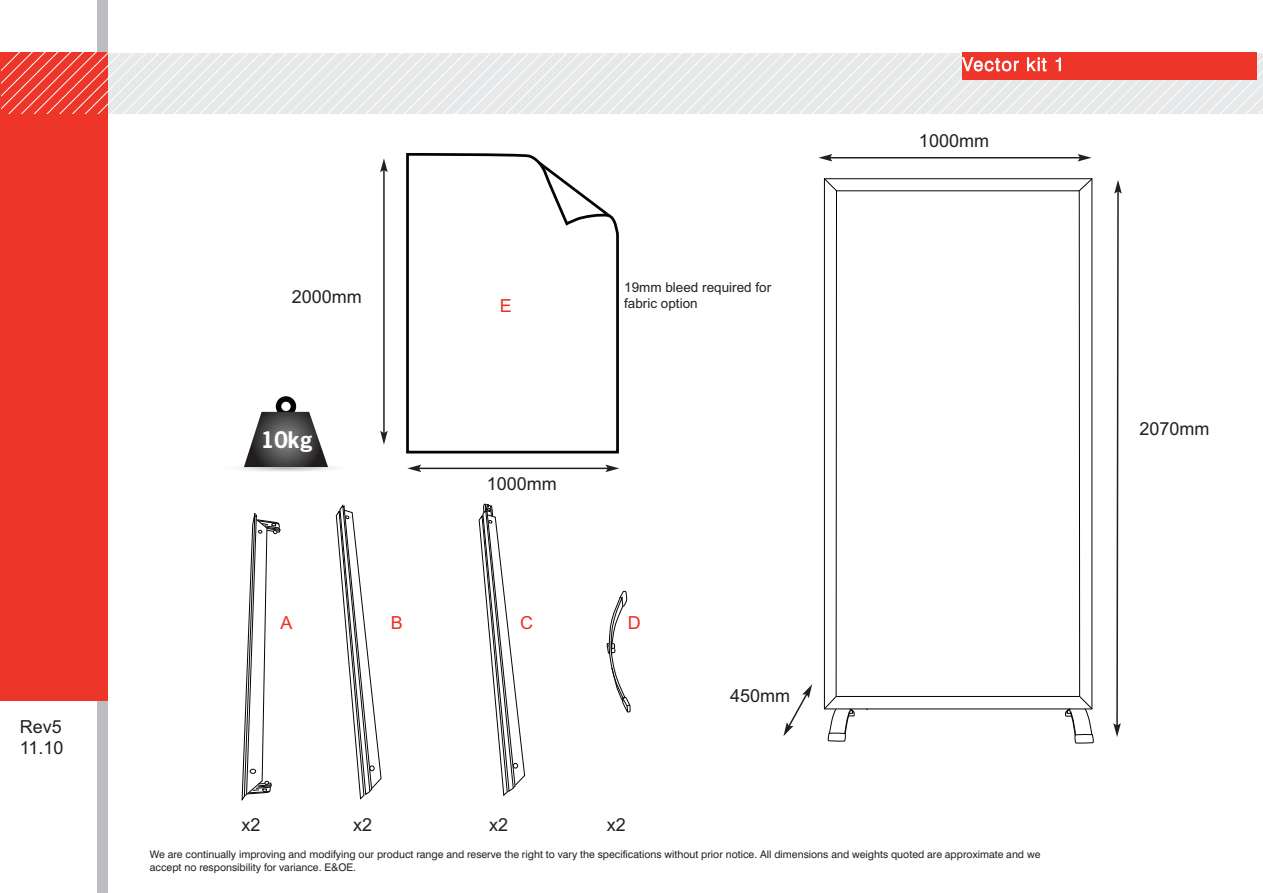
<style>
.page{position:relative;width:1263px;height:893px;background:#fff}
.page>*{position:absolute;margin:0;border:0;box-sizing:border-box;transform-origin:0 0}
.t1{font:700 21.45px "News Gothic";color:#fff}
.t2{font:18px/21.6px "Arial";color:#231f20}
.t3{font:300 18px "Swiss 721 BT";letter-spacing:.085em;color:#fff}
.t4{font:18px "Arial";color:#ee2e22}
.t5{font:13.5px/16.2px "Arial";color:#231f20}
.t6{font:10.5px/12.6px "Swiss 721 BT";color:#231f20}
</style>
<div class="page">
<div style="left:97px;top:0;width:11px;height:893px;background:#bcbdc0"></div>
<div style="left:0;top:53px;width:108px;height:648px;background:#ee3529"></div>
<svg style="left:1px;top:53px;width:1262px;height:61px"></svg>
<div style="left:962px;top:53px;width:294px;height:27px;background:#ee3529"></div>
<svg style="left:406px;top:153px;width:213px;height:300px"></svg>
<svg style="left:535px;top:159px;width:78px;height:61px"></svg>
<hr style="left:419px;top:468px;width:189px;height:1px;background:#231f20">
<svg style="left:407px;top:465px;width:14px;height:7px"></svg>
<svg style="left:605px;top:465px;width:14px;height:7px"></svg>
<hr style="left:383px;top:170px;width:2px;height:263px;background:#231f20">
<svg style="left:380px;top:158px;width:8px;height:14px"></svg>
<svg style="left:380px;top:431px;width:8px;height:14px"></svg>
<svg style="left:237px;top:396px;width:99px;height:76px"></svg>
<hr style="left:836px;top:190px;width:243px;height:1px;background:#040503">
<hr style="left:836px;top:696px;width:243px;height:1px;background:#040503">
<svg style="left:824px;top:178px;width:31px;height:564px"></svg>
<svg style="left:1064px;top:178px;width:30px;height:566px"></svg>
<hr style="left:830px;top:157px;width:250px;height:1px;background:#231f20">
<svg style="left:818px;top:154px;width:14px;height:7px"></svg>
<svg style="left:1078px;top:154px;width:13px;height:7px"></svg>
<svg style="left:1113px;top:180px;width:9px;height:557px"></svg>
<svg style="left:783px;top:684px;width:29px;height:52px"></svg>
<svg style="left:607px;top:590px;width:23px;height:123px"></svg>
<svg style="left:479px;top:504px;width:46px;height:292px"></svg>
<svg style="left:336px;top:504px;width:45px;height:295px"></svg>
<svg style="left:242px;top:513px;width:38px;height:287px"></svg>
<h2 class="t2" style="left:20px;top:716px;width:45px">Rev5<br>11.10</h2>
<h2 class="t3" style="left:963px;top:58px;width:103px">Vector kit 1</h2>
<h2 class="t2" style="left:292px;top:286px;width:72px">2000mm</h2>
<h1 class="t1" style="left:261px;top:428px;width:53px">10kg</h1>
<h2 class="t4" style="left:500px;top:296px;width:14px">E</h2>
<h2 class="t2" style="left:487px;top:473px;width:72px">1000mm</h2>
<p class="t5" style="left:624px;top:279px;width:149px">19mm bleed required for fabric option</p>
<h2 class="t4" style="left:280px;top:613px;width:14px">A</h2>
<h2 class="t4" style="left:391px;top:613px;width:14px">B</h2>
<h2 class="t4" style="left:520px;top:612px;width:14px">C</h2>
<h2 class="t4" style="left:628px;top:612px;width:14px">D</h2>
<h2 class="t2" style="left:241px;top:814px;width:21px">x2</h2>
<h2 class="t2" style="left:353px;top:814px;width:21px">x2</h2>
<h2 class="t2" style="left:489px;top:814px;width:21px">x2</h2>
<h2 class="t2" style="left:607px;top:814px;width:21px">x2</h2>
<h2 class="t2" style="left:730px;top:685px;width:62px">450mm</h2>
<h2 class="t2" style="left:919px;top:130px;width:72px">1000mm</h2>
<p class="t6" style="left:150px;top:849px;width:892px">We are continually improving and modifying our product range and reserve the right to vary the specifications without prior notice. All dimensions and weights quoted are approximate and we accept no responsibility for variance. E&amp;OE.</p>
<h2 class="t2" style="left:1139px;top:418px;width:72px">2070mm</h2>
</div>
